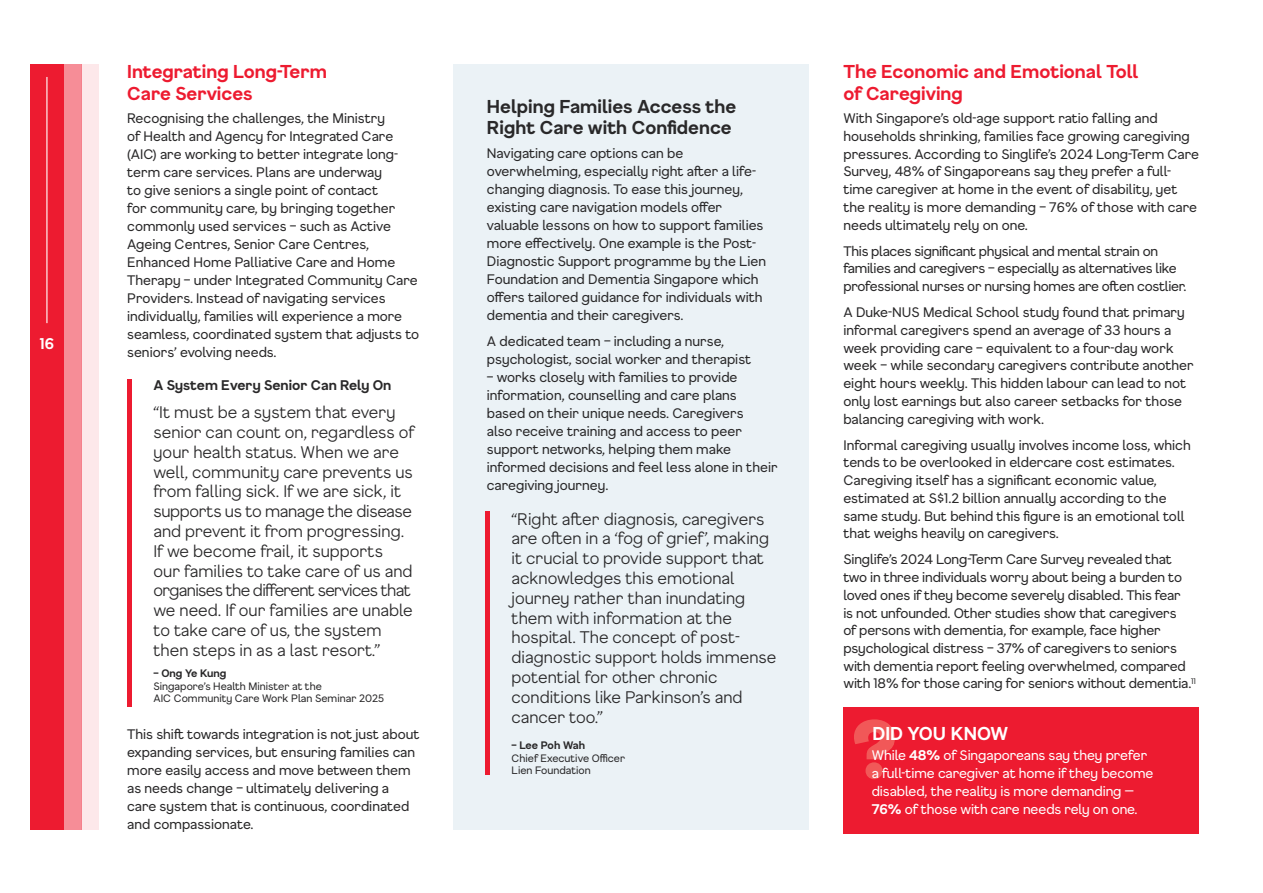
<style>
.page{position:relative;width:1263px;height:893px;background:#fff}
.page>*{position:absolute;margin:0;border:0;box-sizing:border-box;transform-origin:0 0}
.t1{font:700 18px/21.6px "F37 Gruffy";color:#ed1b30}
.t2{font:700 18px/21.6px "F37 Gruffy";color:#292829}
.t3{font:700 18px "F37 Gruffy";color:#fff}
.t4{font:300 16.5px/19.8px "F37 Gruffy";color:#292829}
.t5{font:700 15px "F37 Gruffy";color:#fff}
.t6{font:13.5px/18px "F37 Gruffy";color:#292829}
.t7{font:13.5px/17.7px "F37 Gruffy";letter-spacing:-.02em;color:#292829}
.t8{font:13.5px/18px "F37 Gruffy";letter-spacing:-.005em;color:#fff}
.t9{font:700 13.5px "F37 Gruffy";color:#292829}
.t10{font:10.5px/12.6px "F37 Gruffy";color:#292829}
.t11{font:700 10.5px "F37 Gruffy";color:#292829}
.s1{font-weight:700}
</style>
<div class="page">
<div style="left:127px;top:379px;width:5px;height:328px;background:#ed1b30"></div>
<div style="left:454px;top:64px;width:355px;height:765px;background:#ebf2f6"></div>
<div style="left:485px;top:511px;width:5px;height:263px;background:#ed1b30"></div>
<div style="left:843px;top:707px;width:356px;height:127px;background:#ed1b30"></div>
<svg style="left:854px;top:719px;width:41px;height:60px"></svg>
<div style="left:30px;top:64px;width:34px;height:765px;background:#ed1b30"></div>
<div style="left:64px;top:64px;width:17px;height:765px;background:#f68d97"></div>
<div style="left:81px;top:64px;width:18px;height:765px;background:#fde8ea"></div>
<hr style="left:46px;top:77px;width:1px;height:246px;background:#fff">
<p class="t5" style="left:40px;top:334px;width:16px">16</p>
<h1 class="t1" style="left:127px;top:61px;width:201px">Integrating Long-Term<br>Care Services</h1>
<p class="t6" style="left:127px;top:109px;width:294px">Recognising the challenges, the Ministry<br>of Health and Agency for Integrated Care (AIC) are working to better integrate long&shy;term care services. Plans are underway<br>to give seniors a single point of contact<br>for community care, by bringing together commonly used services – such as Active Ageing Centres, Senior Care Centres, Enhanced Home Palliative Care and Home Therapy – under Integrated Community Care Providers. Instead of navigating services individually, families will experience a more seamless, coordinated system that adjusts to seniors’ evolving needs.</p>
<p class="t9" style="left:153px;top:376px;width:239px">A System Every Senior Can Rely On</p>
<p class="t4" style="left:153px;top:402px;width:262px">“It must be a system that every senior can count on, regardless of your health status. When we are well, community care prevents us from falling sick. If we are sick, it supports us to manage the disease and prevent it from progressing.<br>If we become frail, it supports<br>our families to take care of us and organises the different services that we need. If our families are unable to take care of us, the system then steps in as a last resort.”</p>
<p class="t11" style="left:153px;top:666px;width:74px">– Ong Ye Kung</p>
<p class="t10" style="left:153px;top:679px;width:232px">Singapore’s Health Minister at the<br>AIC Community Care Work Plan Seminar 2025</p>
<p class="t6" style="left:127px;top:725px;width:294px">This shift towards integration is not just about expanding services, but ensuring families can more easily access and move between them as needs change – ultimately delivering a care system that is continuous, coordinated and compassionate.</p>
<h1 class="t2" style="left:487px;top:95px;width:251px">Helping Families Access the<br>Right Care with Confidence</h1>
<p class="t6" style="left:487px;top:144px;width:281px">Navigating care options can be overwhelming, especially right after a life&shy;changing diagnosis. To ease this journey, existing care navigation models offer valuable lessons on how to support families more effectively. One example is the Post-Diagnostic Support programme by the Lien Foundation and Dementia Singapore which offers tailored guidance for individuals with dementia and their caregivers.</p>
<p class="t6" style="left:487px;top:332px;width:266px">A dedicated team – including a nurse, psychologist, social worker and therapist</p>
<p class="t6" style="left:487px;top:368px;width:292px">– works closely with families to provide information, counselling and care plans based on their unique needs. Caregivers<br>also receive training and access to peer support networks, helping them make informed decisions and feel less alone in their caregiving journey.</p>
<p class="t4" style="left:512px;top:508px;width:266px">“Right after diagnosis, caregivers are often in a ‘fog of grief’, making it crucial to provide support that acknowledges this emotional journey rather than inundating them with information at the hospital. The concept of post&shy;diagnostic support holds immense potential for other chronic conditions like Parkinson’s and cancer too.”</p>
<p class="t11" style="left:512px;top:738px;width:75px">– Lee Poh Wah</p>
<p class="t10" style="left:512px;top:751px;width:115px">Chief Executive Officer<br>Lien Foundation</p>
<h1 class="t1" style="left:843px;top:61px;width:297px">The Economic and Emotional Toll of Caregiving</h1>
<p class="t6" style="left:843px;top:109px;width:357px">With Singapore’s old-age support ratio falling and households shrinking, families face growing caregiving pressures. According to Singlife’s 2024 Long-Term Care Survey, 48% of Singaporeans say they prefer a full&shy;time caregiver at home in the event of disability, yet the reality is more demanding – 76% of those with care needs ultimately rely on one.</p>
<p class="t7" style="left:843px;top:242px;width:345px">This places significant physical and mental strain on families and caregivers – especially as alternatives like professional nurses or nursing homes are often costlier.</p>
<p class="t6" style="left:843px;top:303px;width:352px">A Duke-NUS Medical School study found that primary informal caregivers spend an average of 33 hours a week providing care – equivalent to a four-day work week – while secondary caregivers contribute another eight hours weekly. This hidden labour can lead to not only lost earnings but also career setbacks for those balancing caregiving with work.</p>
<p class="t6" style="left:843px;top:436px;width:349px">Informal caregiving usually involves income loss, which tends to be overlooked in eldercare cost estimates.<br>Caregiving itself has a significant economic value, estimated at S$1.2 billion annually according to the same study. But behind this figure is an emotional toll that weighs heavily on caregivers.</p>
<p class="t6" style="left:843px;top:550px;width:354px">Singlife’s 2024 Long-Term Care Survey revealed that two in three individuals worry about being a burden to loved ones if they become severely disabled. This fear<br>is not unfounded. Other studies show that caregivers<br>of persons with dementia, for example, face higher psychological distress – 37% of caregivers to seniors with dementia report feeling overwhelmed, compared with 18% for those caring for seniors without dementia.<sup>11</sup></p>
<h1 class="t3" style="left:872px;top:721px;width:137px">DID YOU KNOW</h1>
<p class="t8" style="left:872px;top:745px;width:283px">While <span class="s1">48%</span> of Singaporeans say they prefer a full-time caregiver at home if they become disabled, the reality is more demanding — <span class="s1">76%</span> of those with care needs rely on one.</p>
</div>
